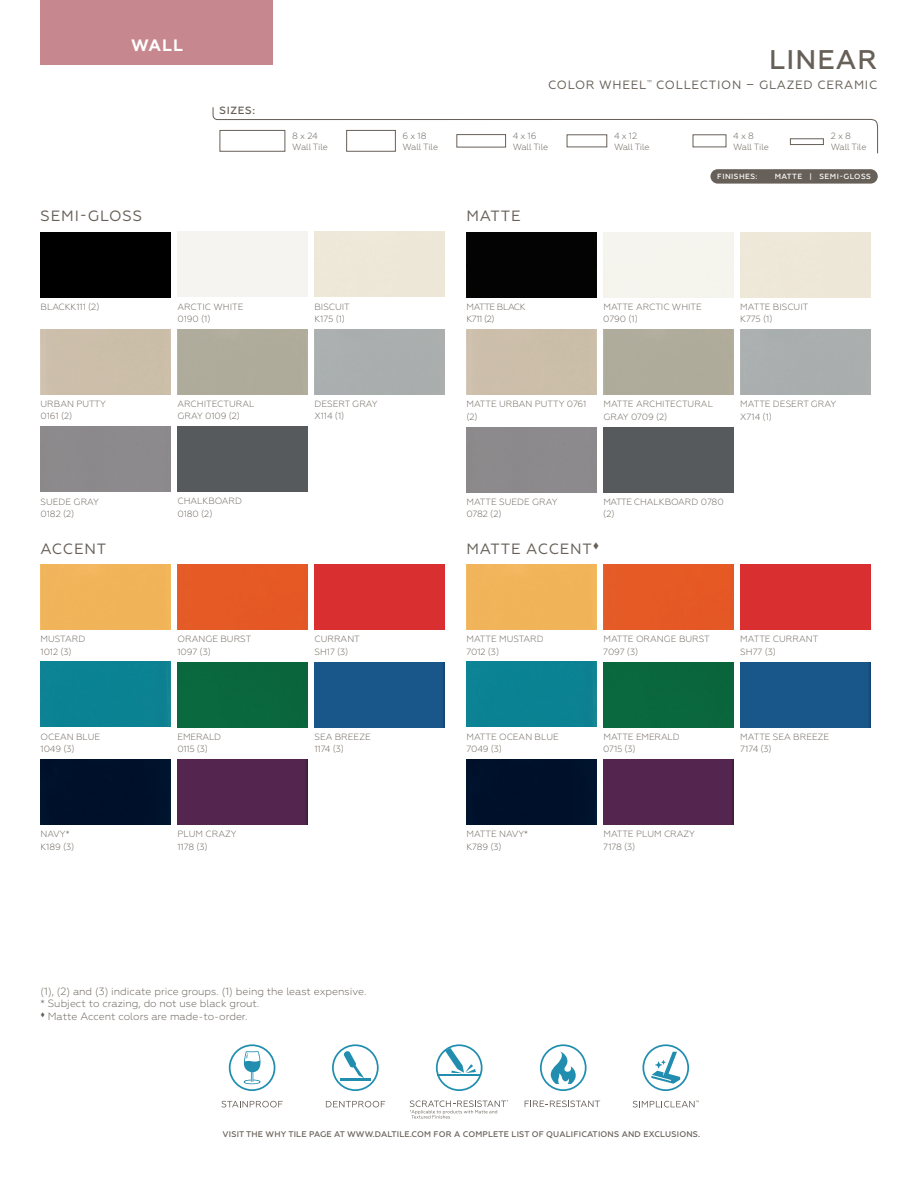
<style>
.page{position:relative;width:918px;height:1188px;background:#fff}
.page>*{position:absolute;margin:0;border:0;box-sizing:border-box;transform-origin:0 0}
.t1{font:500 27px "Geometria";letter-spacing:.04em;color:#676058}
.t2{font:700 16.5px "Geometria";color:#fff}
.t3{font:14.85px "Geometria";letter-spacing:.06em;color:#676058}
.t4{font:12px "Geometria";letter-spacing:.06em;color:#676058}
.t5{font:300 10.5px/12.6px "Geometria";color:#676058}
.t6{font:500 10.5px "Geometria";letter-spacing:.06em;color:#676058}
.t7{font:300 9px/12.5px "Geometria";color:#676058}
.t8{font:300 9px/12.5px "Geometria";letter-spacing:-.02em;color:#676058}
.t9{font:300 9px/12.5px "Geometria";letter-spacing:-.04em;color:#676058}
.t10{font:500 8.1px "Geometria";letter-spacing:.02em;color:#676058}
.t11{font:500 7.5px "Geometria";letter-spacing:.06em;color:#fff}
</style>
<div class="page">
<div style="left:466px;top:330px;width:131px;height:65px;background:#ccbea9"></div>
<div style="left:603px;top:427px;width:131px;height:65px;background:#565a5d"></div>
<div style="left:466px;top:232px;width:131px;height:65px;background:#020302"></div>
<div style="left:40px;top:0;width:233px;height:65px;background:#c6888e"></div>
<svg style="left:229px;top:1044px;width:46px;height:47px"></svg>
<svg style="left:222px;top:1101px;width:61px;height:6px"></svg>
<svg style="left:332px;top:1044px;width:47px;height:47px"></svg>
<hr style="left:340px;top:1078px;width:30px;height:3px;background:#228eaf">
<svg style="left:326px;top:1101px;width:59px;height:6px"></svg>
<svg style="left:436px;top:1044px;width:47px;height:47px"></svg>
<hr style="left:437px;top:1074px;width:44px;height:2px;background:#228eaf">
<svg style="left:410px;top:1100px;width:98px;height:19px"></svg>
<svg style="left:540px;top:1044px;width:47px;height:47px"></svg>
<svg style="left:525px;top:1101px;width:75px;height:6px"></svg>
<svg style="left:642px;top:1044px;width:47px;height:47px"></svg>
<svg style="left:633px;top:1101px;width:66px;height:6px"></svg>
<div style="left:40px;top:329px;width:131px;height:66px;background:#ccbea9"></div>
<div style="left:177px;top:427px;width:131px;height:65px;background:#565a5d"></div>
<div style="left:40px;top:232px;width:131px;height:65px;background:#000"></div>
<svg style="left:212px;top:107px;width:667px;height:47px"></svg>
<div style="left:710px;top:169px;width:168px;height:15px;background:#676058;border-radius:7px"></div>
<div style="left:40px;top:565px;width:131px;height:65px;background:#f1b459"></div>
<div style="left:466px;top:565px;width:131px;height:65px;background:#f1b459"></div>
<div style="left:314px;top:662px;width:131px;height:65px;background:#19568a"></div>
<div style="left:740px;top:662px;width:131px;height:65px;background:#19568a"></div>
<div style="left:40px;top:760px;width:131px;height:65px;background:#00102a"></div>
<div style="left:466px;top:760px;width:131px;height:65px;background:#00102a"></div>
<div style="left:177px;top:565px;width:131px;height:65px;background:#e55a25"></div>
<div style="left:603px;top:565px;width:131px;height:65px;background:#e55a25"></div>
<div style="left:40px;top:662px;width:131px;height:65px;background:#0b8293"></div>
<div style="left:466px;top:662px;width:131px;height:65px;background:#0b8293"></div>
<div style="left:314px;top:565px;width:131px;height:65px;background:#da2f31"></div>
<div style="left:740px;top:565px;width:131px;height:65px;background:#da2f31"></div>
<div style="left:177px;top:662px;width:131px;height:65px;background:#0a673e"></div>
<div style="left:603px;top:662px;width:131px;height:65px;background:#0a673e"></div>
<div style="left:177px;top:760px;width:131px;height:65px;background:#54254e"></div>
<div style="left:603px;top:760px;width:131px;height:65px;background:#54254e"></div>
<h2 class="t2" style="left:131px;top:36px;width:54px">WALL</h2>
<h1 class="t1" style="left:769px;top:44px;width:110px">LINEAR</h1>
<h3 class="t4" style="left:548px;top:77px;width:331px">COLOR WHEEL<sup>™</sup> COLLECTION – GLAZED CERAMIC</h3>
<p class="t6" style="left:220px;top:104px;width:37px">SIZES:</p>
<p class="t7" style="left:292px;top:130px;width:37px;line-height:10.8px">8 x 24<br>Wall Tile</p>
<p class="t7" style="left:402px;top:130px;width:37px;line-height:10.8px">6 x 18<br>Wall Tile</p>
<p class="t7" style="left:513px;top:130px;width:37px;line-height:10.8px">4 x 16<br>Wall Tile</p>
<p class="t7" style="left:614px;top:130px;width:37px;line-height:10.8px">4 x 12<br>Wall Tile</p>
<p class="t7" style="left:733px;top:130px;width:37px;line-height:10.8px">4 x 8<br>Wall Tile</p>
<p class="t7" style="left:831px;top:130px;width:37px;line-height:10.8px">2 x 8<br>Wall Tile</p>
<p class="t11" style="left:717px;top:172px;width:42px">FINISHES:</p>
<p class="t11" style="left:775px;top:172px;width:98px">MATTE | SEMI-GLOSS</p>
<h3 class="t3" style="left:41px;top:207px;width:103px">SEMI-GLOSS</h3>
<h3 class="t3" style="left:466px;top:207px;width:56px">MATTE</h3>
<p class="t7" style="left:41px;top:300px;width:60px">BLACKK111 (2)</p>
<p class="t7" style="left:177px;top:300px;width:67px">ARCTIC WHITE<br>0190 (1)</p>
<p class="t7" style="left:314px;top:300px;width:37px">BISCUIT<br>K175 (1)</p>
<p class="t9" style="left:466px;top:300px;width:61px">MATTE BLACK<br>K711 (2)</p>
<p class="t7" style="left:603px;top:300px;width:100px">MATTE ARCTIC WHITE<br>0790 (1)</p>
<p class="t7" style="left:740px;top:300px;width:70px">MATTE BISCUIT<br>K775 (1)</p>
<p class="t7" style="left:40px;top:398px;width:67px">URBAN PUTTY<br>0161 (2)</p>
<p class="t7" style="left:177px;top:398px;width:79px">ARCHITECTURAL<br>GRAY 0109 (2)</p>
<p class="t7" style="left:314px;top:398px;width:65px">DESERT GRAY<br>X114 (1)</p>
<p class="t7" style="left:466px;top:398px;width:122px">MATTE URBAN PUTTY 0761 (2)</p>
<p class="t7" style="left:603px;top:398px;width:111px">MATTE ARCHITECTURAL<br>GRAY 0709 (2)</p>
<p class="t7" style="left:740px;top:398px;width:97px">MATTE DESERT GRAY<br>X714 (1)</p>
<p class="t7" style="left:40px;top:495px;width:60px">SUEDE GRAY<br>0182 (2)</p>
<p class="t7" style="left:177px;top:495px;width:66px">CHALKBOARD<br>0180 (2)</p>
<p class="t7" style="left:466px;top:495px;width:93px">MATTE SUEDE GRAY<br>0782 (2)</p>
<p class="t7" style="left:603px;top:495px;width:122px">MATTE CHALKBOARD 0780 (2)</p>
<h3 class="t3" style="left:41px;top:540px;width:67px">ACCENT</h3>
<h3 class="t3" style="left:466px;top:540px;width:134px">MATTE ACCENT▼</h3>
<p class="t7" style="left:40px;top:633px;width:46px">MUSTARD<br>1012 (3)</p>
<p class="t7" style="left:466px;top:633px;width:79px">MATTE MUSTARD<br>7012 (3)</p>
<p class="t7" style="left:177px;top:633px;width:75px">ORANGE BURST<br>1097 (3)</p>
<p class="t7" style="left:603px;top:633px;width:108px">MATTE ORANGE BURST<br>7097 (3)</p>
<p class="t7" style="left:314px;top:633px;width:47px">CURRANT<br>SH17 (3)</p>
<p class="t7" style="left:740px;top:633px;width:80px">MATTE CURRANT<br>SH77 (3)</p>
<p class="t7" style="left:40px;top:730px;width:61px">OCEAN BLUE<br>1049 (3)</p>
<p class="t7" style="left:466px;top:730px;width:94px">MATTE OCEAN BLUE<br>7049 (3)</p>
<p class="t7" style="left:314px;top:731px;width:58px">SEA BREEZE<br>1174 (3)</p>
<p class="t7" style="left:740px;top:731px;width:91px">MATTE SEA BREEZE<br>7174 (3)</p>
<p class="t8" style="left:177px;top:731px;width:45px">EMERALD<br>0115 (3)</p>
<p class="t8" style="left:603px;top:731px;width:78px">MATTE EMERALD<br>0715 (3)</p>
<p class="t7" style="left:177px;top:828px;width:61px">PLUM CRAZY<br>1178 (3)</p>
<p class="t7" style="left:603px;top:828px;width:93px">MATTE PLUM CRAZY<br>7178 (3)</p>
<p class="t7" style="left:41px;top:828px;width:35px">NAVY*<br>K189 (3)</p>
<p class="t7" style="left:466px;top:828px;width:63px">MATTE NAVY*<br>K789 (3)</p>
<p class="t5" style="left:40px;top:985px;width:327px">(1), (2) and (3) indicate price groups. (1) being the least expensive. * Subject to crazing, do not use black grout.</p>
<p class="t5" style="left:40px;top:1010px;width:208px">▼ Matte Accent colors are made-to-order.</p>
<p class="t10" style="left:222px;top:1130px;width:479px">VISIT THE WHY TILE PAGE AT WWW.DALTILE.COM FOR A COMPLETE LIST OF QUALIFICATIONS AND EXCLUSIONS.</p>
</div>
